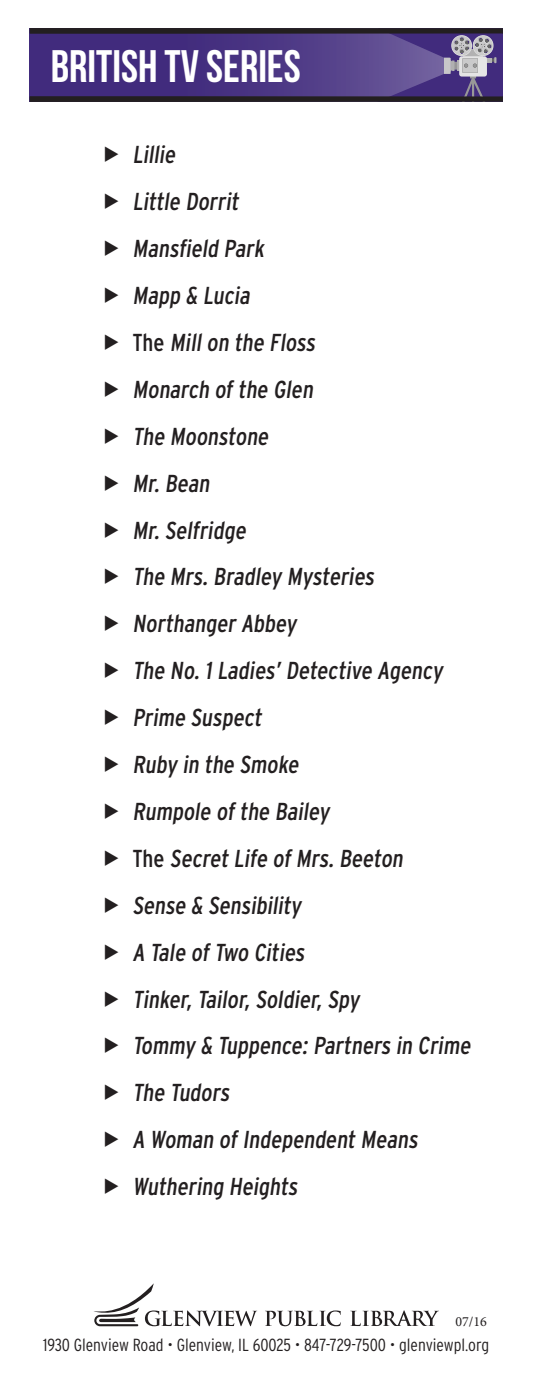
<style>
.page{position:relative;width:536px;height:1386px;background:#fff}
.page>*{position:absolute;margin:0;border:0;box-sizing:border-box;transform-origin:0 0}
.t1{font:45.5px "Bebas Neue";color:#fff}
.t2{font:condensed 24.5px/46.9px "Interstate";color:#231f20}
.t3{font:300 condensed 17.5px "Interstate";color:#231f20}
.t4{font:14px "Minion Pro";color:#231f20}
</style>
<div class="page">
<div style="left:30px;top:28px;width:473px;height:74px;background:#412b7d"></div>
<svg style="left:265px;top:1311px;width:75px;height:15px"></svg>
<svg style="left:350px;top:1310px;width:89px;height:16px"></svg>
<svg style="left:94px;top:1283px;width:163px;height:43px"></svg>
<svg style="left:175px;top:33px;width:326px;height:63px"></svg>
<div style="left:30px;top:28px;width:472px;height:5px;background:#231f20"></div>
<div style="left:30px;top:96px;width:472px;height:6px;background:#231f20"></div>
<p class="t1" style="left:51px;top:41px;width:251px">BRITISH TV SERIES</p>
<p class="t2" style="left:132px;top:131px;width:343px">Lillie<br>Little Dorrit<br>Mansfield Park<br>Mapp &amp; Lucia<br>T h e Millon the Floss<br>Monarch ofthe Glen<br>The Moonstone<br>Mr.Bean<br>Mr.Selfridge<br>The Mrs.Bradley Mysteries<br>Northanger Abbey<br>The No.1Ladies’Detective Agency<br>Prime Suspect<br>Ruby in the Smoke<br>Rumpole ofthe Bailey<br>T h e Secret Life ofMrs.Beeton<br>Sense &amp; Sensibility<br>A Tale ofTwo Cities<br>Tinker,Tailor,Soldier,Spy<br>Tommy &amp; Tuppence:Partners in Crime<br>The Tudors<br>A Woman ofIndependent Means<br>Wuthering Heights</p>
<p class="t4" style="left:455px;top:1313px;width:33px">07/16</p>
<p class="t3" style="left:43px;top:1334px;width:447px">1930 Glenview Road • Glenview, IL 60025 • 847-729-7500 • glenviewpl.org</p>
</div>
